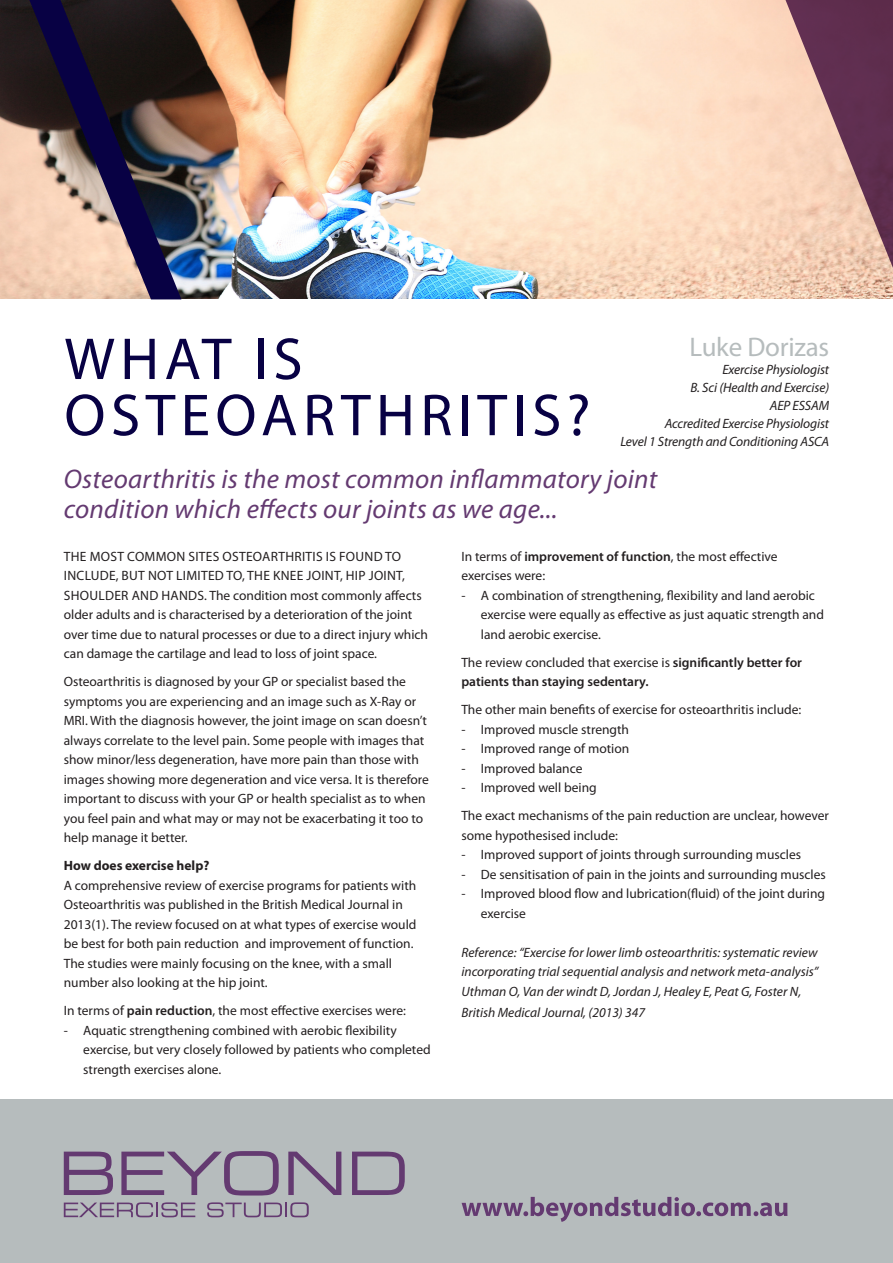
<style>
.page{position:relative;width:893px;height:1263px;background:#fff}
.page>*{position:absolute;margin:0;border:0;box-sizing:border-box;transform-origin:0 0}
.t1{font:59.7px/56.1px "Myriad Pro";letter-spacing:.09em;color:#080144}
.t2{font:italic 27px/30px "Myriad Pro";letter-spacing:.01em;color:#643a71}
.t3{font:27px "Myriad Pro";letter-spacing:-.01em;color:#b6bcbd}
.t4{font:13.5px/19.5px "Myriad Pro";color:#231f20}
.t5{font:italic 13.5px/19.5px "Myriad Pro";letter-spacing:-.01em;color:#231f20;text-align:justify}
.t6{font:600 13.5px/19.5px "Myriad Pro";color:#231f20}
.t7{font:700 13.5px "Myriad Pro";color:#231f20}
.s1{font-weight:600}
.s2{font-weight:400}
</style>
<div class="page">
<img style="left:0;top:0;width:725px;height:299px">
<svg style="left:29px;top:0;width:152px;height:299px;background:#5f5158"></svg>
<svg style="left:725px;top:0;width:168px;height:299px;background:#d0a99f"></svg>
<div style="left:0;top:1099px;width:893px;height:164px;background:#b6bcbd"></div>
<svg style="left:64px;top:1202px;width:131px;height:15px"></svg>
<svg style="left:207px;top:1202px;width:102px;height:15px"></svg>
<svg style="left:64px;top:1151px;width:49px;height:44px"></svg>
<svg style="left:121px;top:1151px;width:158px;height:44px"></svg>
<svg style="left:288px;top:1151px;width:53px;height:44px"></svg>
<svg style="left:352px;top:1151px;width:53px;height:44px"></svg>
<svg style="left:462px;top:1197px;width:325px;height:25px"></svg>
<p class="t1" style="left:64px;top:330px;width:528px">WHAT IS<br>OSTEOARTHRITIS?</p>
<p class="t3" style="left:690px;top:330px;width:141px">Luke Dorizas</p>
<p class="t5" style="left:722px;top:360px;width:108px">Exercise Physiologist</p>
<p class="t5" style="left:691px;top:378px;width:140px">B. Sci (Health and Exercise)</p>
<p class="t5" style="left:770px;top:396px;width:61px">AEP ESSAM</p>
<p class="t5" style="left:665px;top:414px;width:166px">Accredited Exercise Physiologist</p>
<p class="t5" style="left:620px;top:432px;width:210px">Level 1 Strength and Conditioning ASCA</p>
<p class="t2" style="left:64px;top:463px;width:595px">Osteoarthritis is the most common inflammatory joint condition which effects our joints as we age...</p>
<p class="t4" style="left:64px;top:546px;width:366px">THE MOST COMMON SITES OSTEOARTHRITIS IS FOUND TO INCLUDE, BUT NOT LIMITED TO, THE KNEE JOINT, HIP JOINT, SHOULDER AND HANDS. The condition most commonly affects older adults and is characterised by a deterioration of the joint over time due to natural processes or due to a direct injury which can damage the cartilage and lead to loss of joint space.</p>
<p class="t4" style="left:64px;top:672px;width:367px">Osteoarthritis is diagnosed by your GP or specialist based the symptoms you are experiencing and an image such as X-Ray or MRI. With the diagnosis however, the joint image on scan doesn’t always correlate to the level pain. Some people with images that show minor/less degeneration, have more pain than those with images showing more degeneration and vice versa. It is therefore important to discuss with your GP or health specialist as to when you feel pain and what may or may not be exacerbating it too to help manage it better.</p>
<p class="t7" style="left:64px;top:857px;width:147px">How does exercise help?</p>
<p class="t4" style="left:64px;top:875px;width:354px">A comprehensive review of exercise programs for patients with Osteoarthritis was published in the British Medical Journal in 2013(1). The review focused on at what types of exercise would be best for both pain reduction and improvement of function.<br>The studies were mainly focusing on the knee, with a small number also looking at the hip joint.</p>
<p class="t4" style="left:64px;top:1001px;width:344px">In terms of <span class="s1">pain reduction</span>, the most effective exercises were:</p>
<p class="t4" style="left:83px;top:1020px;width:349px;text-indent:-20px">- Aquatic strengthening combined with aerobic flexibility exercise, but very closely followed by patients who completed strength exercises alone.</p>
<p class="t4" style="left:461px;top:546px;width:318px">In terms of <span class="s1">improvement of function</span>, the most effective exercises were:</p>
<p class="t4" style="left:481px;top:585px;width:345px;text-indent:-20px">- A combination of strengthening, flexibility and land aerobic exercise were equally as effective as just aquatic strength and land aerobic exercise.</p>
<p class="t6" style="left:461px;top:652px;width:342px"><span class="s2">The review concluded that exercise is</span> significantly better for patients than staying sedentary.</p>
<p class="t4" style="left:461px;top:700px;width:342px">The other main benefits of exercise for osteoarthritis include:</p>
<p class="t4" style="left:461px;top:719px;width:169px">- Improved muscle strength</p>
<p class="t4" style="left:461px;top:739px;width:169px">- Improved range of motion</p>
<p class="t4" style="left:461px;top:758px;width:123px">- Improved balance</p>
<p class="t4" style="left:461px;top:778px;width:137px">- Improved well being</p>
<p class="t4" style="left:461px;top:806px;width:369px">The exact mechanisms of the pain reduction are unclear, however some hypothesised include:</p>
<p class="t4" style="left:461px;top:845px;width:341px">- Improved support of joints through surrounding muscles</p>
<p class="t4" style="left:461px;top:864px;width:366px">- De sensitisation of pain in the joints and surrounding muscles</p>
<p class="t4" style="left:481px;top:884px;width:346px;text-indent:-20px">- Improved blood flow and lubrication(fluid) of the joint during exercise</p>
<p class="t5" style="left:461px;top:942px;width:359px">Reference: “Exercise for lower limb osteoarthritis: systematic review incorporating trial sequential analysis and network meta-analysis” Uthman O, Van der windt D, Jordan J, Healey E, Peat G, Foster N,</p>
<p class="t5" style="left:461px;top:1002px;width:185px">British Medical Journal, (2013) 347</p>
</div>
